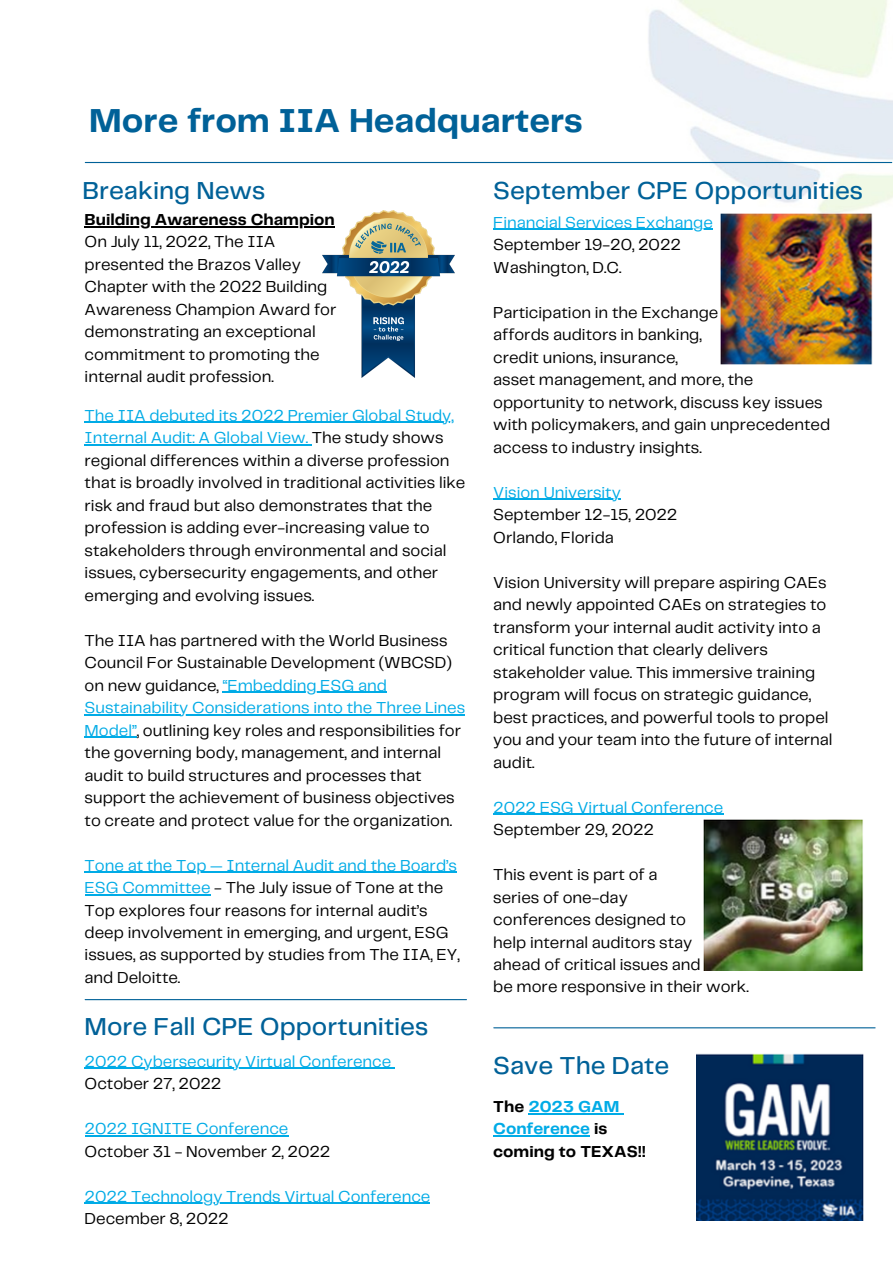
<style>
.page{position:relative;width:893px;height:1264px;background:#fff}
.page>*{position:absolute;margin:0;border:0;box-sizing:border-box;transform-origin:0 0}
.t1{font:700 34.5px "Telegraf";color:#006198}
.t2{font:500 25.5px "Telegraf";color:#006198}
.t3{font:16.5px/22.5px "Telegraf";color:#000}
.t4{font:16.5px "Telegraf";color:#00abe6}
.t5{font:700 16.5px/22.5px "Telegraf";color:#000}
.s1{color:#00abe6}
</style>
<div class="page">
<img style="left:632px;top:0;width:260px;height:224px">
<hr style="left:85px;top:162px;width:806px;height:1px;background:#006198">
<hr style="left:493px;top:229px;width:219px;height:1px;background:#00abe6">
<hr style="left:493px;top:499px;width:128px;height:1px;background:#00abe6">
<hr style="left:493px;top:813px;width:230px;height:1px;background:#00abe6">
<img style="left:720px;top:214px;width:152px;height:150px">
<img style="left:703px;top:819px;width:160px;height:151px">
<hr style="left:85px;top:422px;width:369px;height:1px;background:#00abe6">
<hr style="left:85px;top:444px;width:227px;height:1px;background:#00abe6">
<hr style="left:223px;top:691px;width:164px;height:1px;background:#00abe6">
<hr style="left:85px;top:714px;width:380px;height:1px;background:#00abe6">
<hr style="left:85px;top:736px;width:52px;height:1px;background:#00abe6">
<hr style="left:85px;top:871px;width:372px;height:1px;background:#00abe6">
<hr style="left:85px;top:894px;width:125px;height:1px;background:#00abe6">
<hr style="left:85px;top:999px;width:381px;height:1px;background:#006198">
<hr style="left:494px;top:1027px;width:381px;height:1px;background:#006198">
<img style="left:696px;top:1053px;width:167px;height:167px">
<hr style="left:85px;top:226px;width:249px;height:1px;background:#000">
<img style="left:322px;top:211px;width:133px;height:166px">
<hr style="left:85px;top:1067px;width:306px;height:1px;background:#00abe6">
<hr style="left:85px;top:1135px;width:203px;height:1px;background:#00abe6">
<hr style="left:85px;top:1202px;width:345px;height:1px;background:#00abe6">
<hr style="left:528px;top:1112px;width:91px;height:2px;background:#00abe6">
<hr style="left:493px;top:1135px;width:97px;height:1px;background:#00abe6">
<h1 class="t1" style="left:89px;top:106px;width:495px">More from IIA Headquarters</h1>
<h2 class="t2" style="left:82px;top:179px;width:184px">Breaking News</h2>
<h2 class="t2" style="left:493px;top:179px;width:371px">September CPE Opportunities</h2>
<p class="t5" style="left:85px;top:209px;width:251px">Building Awareness Champion</p>
<p class="t3" style="left:85px;top:231px;width:253px">On July 11, 2022, The IIA presented the Brazos Valley<br>Chapter with the 2022 Building<br>Awareness Champion Award for demonstrating an exceptional commitment to promoting the internal audit profession.</p>
<p class="t3" style="left:85px;top:405px;width:382px"><span class="s1">The IIA debuted its 2022 Premier Global Study, Internal Audit: A Global View.</span> The study shows regional differences within a diverse profession that is broadly involved in traditional activities like risk and fraud but also demonstrates that the profession is adding ever-increasing value to stakeholders through environmental and social issues, cybersecurity engagements, and other emerging and evolving issues.</p>
<p class="t3" style="left:85px;top:629px;width:382px">The IIA has partnered with the World Business Council For Sustainable Development (WBCSD) on new guidance, <span class="s1">“Embedding ESG and Sustainability Considerations into the Three Lines Model”</span>, outlining key roles and responsibilities for the governing body, management, and internal audit to build structures and processes that support the achievement of business objectives to create and protect value for the organization.</p>
<p class="t3" style="left:85px;top:854px;width:377px"><span class="s1">Tone at the Top — Internal Audit and the Board’s ESG Committee</span> - The July issue of Tone at the Top explores four reasons for internal audit’s deep involvement in emerging, and urgent, ESG issues, as supported by studies from The IIA, EY, and Deloitte.</p>
<h2 class="t2" style="left:85px;top:1015px;width:345px">More Fall CPE Opportunities</h2>
<p class="t4" style="left:85px;top:1054px;width:308px">2022 Cybersecurity Virtual Conference</p>
<p class="t3" style="left:85px;top:1073px;width:138px">October 27, 2022</p>
<p class="t4" style="left:85px;top:1121px;width:205px">2022 IGNITE Conference</p>
<p class="t3" style="left:85px;top:1140px;width:247px">October 31 - November 2, 2022</p>
<p class="t4" style="left:85px;top:1188px;width:347px">2022 Technology Trends Virtual Conference</p>
<p class="t3" style="left:85px;top:1208px;width:145px">December 8, 2022</p>
<p class="t4" style="left:493px;top:215px;width:221px">Financial Services Exchange</p>
<p class="t3" style="left:493px;top:234px;width:189px">September 19-20, 2022<br>Washington, D.C.</p>
<p class="t3" style="left:493px;top:302px;width:338px">Participation in the Exchange<br>affords auditors in banking,<br>credit unions, insurance,<br>asset management, and more, the opportunity to network, discuss key issues with policymakers, and gain unprecedented access to industry insights.</p>
<p class="t4" style="left:493px;top:485px;width:129px">Vision University</p>
<p class="t3" style="left:493px;top:504px;width:186px">September 12-15, 2022<br>Orlando, Florida</p>
<p class="t3" style="left:493px;top:571px;width:341px">Vision University will prepare aspiring CAEs and newly appointed CAEs on strategies to transform your internal audit activity into a critical function that clearly delivers stakeholder value. This immersive training program will focus on strategic guidance, best practices, and powerful tools to propel you and your team into the future of internal audit.</p>
<p class="t4" style="left:493px;top:800px;width:231px">2022 ESG Virtual Conference</p>
<p class="t3" style="left:493px;top:819px;width:162px">September 29, 2022</p>
<p class="t3" style="left:493px;top:864px;width:257px">This event is part of a<br>series of one-day<br>conferences designed to<br>help internal auditors stay<br>ahead of critical issues and<br>be more responsive in their work.</p>
<h2 class="t2" style="left:493px;top:1055px;width:177px">Save The Date</h2>
<p class="t5" style="left:493px;top:1095px;width:154px">The <span class="s1">2023 GAM<br>Conference</span> is coming to TEXAS!!</p>
</div>
